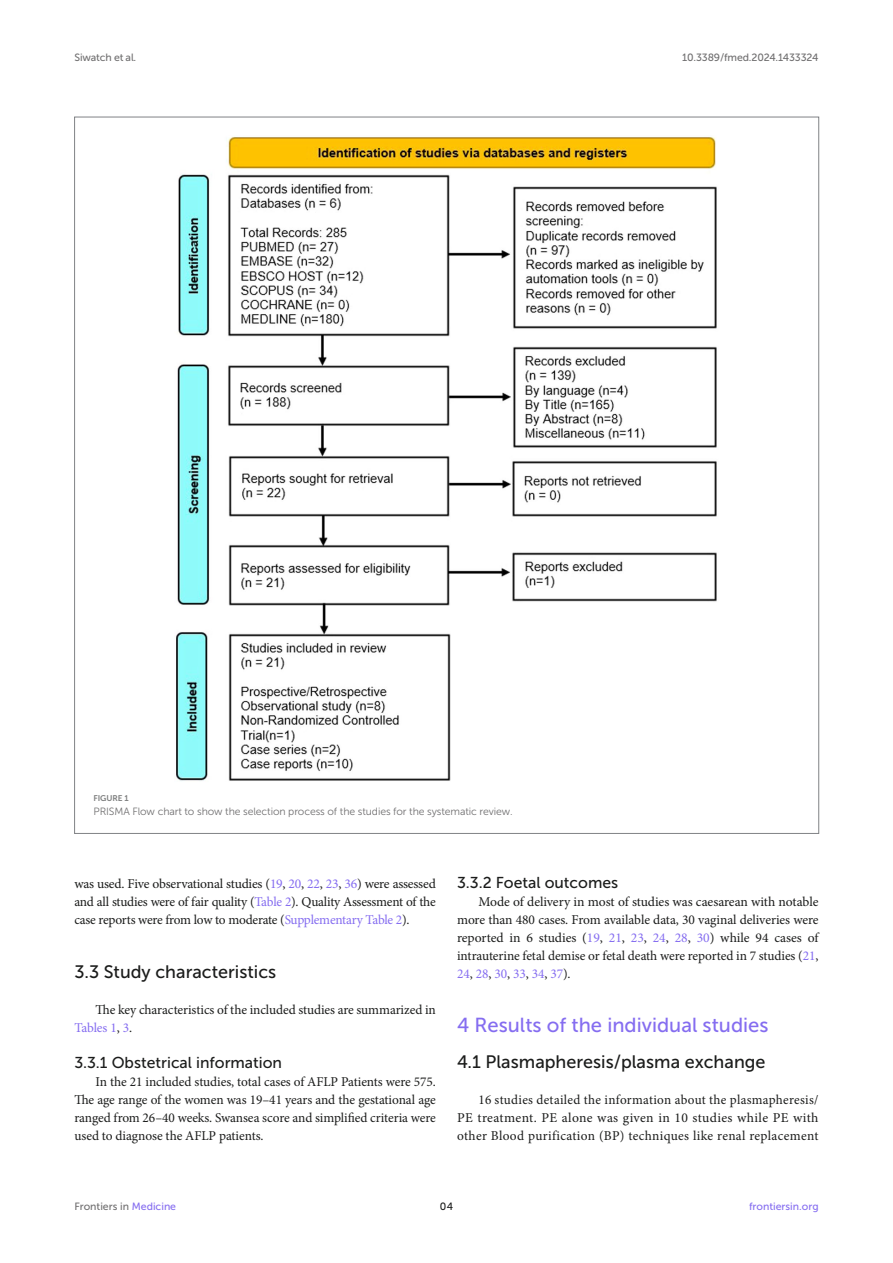
<style>
.page{position:relative;width:893px;height:1263px;background:#fff}
.page>*{position:absolute;margin:0;border:0;box-sizing:border-box;transform-origin:0 0}
.HEAD_1{font:20.25px "Museo Sans 500";color:#856df0}
.HEAD_2_after_HEAD_1{font:18px "Museo Sans 500";color:#1b1c1b}
.HEAD_2{font:18px "Museo Sans 500";color:#1b1c1b}
.HEAD_3{font:15.75px "Museo Sans 500";color:#1b1c1b}
.TEXT_FLUSH{font:13.5px/18px "Minion Pro";letter-spacing:-.005em;color:#1b1c1b;text-align:justify}
.FIG_LEG{font:10.5px "Museo Sans 300";letter-spacing:-.01em;color:#706f70}
.t1{font:10.5px "Museo Sans 500";letter-spacing:-.015em;color:#706f70}
.t2{font:10.5px "Museo Sans 500";color:#856df0}
.t3{font:10.5px "Museo Sans 500";color:#1b1c1b}
.FIG_HD{font:8.25px "Museo Sans 700";letter-spacing:-.01em;color:#7e7f7f}
.s1{color:#856df0}
</style>
<div class="page">
<img style="left:176px;top:137px;width:541px;height:644px">
<p class="t1" style="left:74px;top:51px;width:63px">Siwatch et al.</p>
<p class="t1" style="left:682px;top:51px;width:138px">10.3389/fmed.2024.1433324</p>
<p class="FIG_HD" style="left:94px;top:793px;width:37px">FIGURE 1</p>
<p class="FIG_LEG" style="left:94px;top:805px;width:421px">PRISMA Flow chart to show the selection process of the studies for the systematic review.</p>
<p class="TEXT_FLUSH" style="left:74px;top:875px;width:363px">was used. Five observational studies (<span class="s1">19</span>, <span class="s1">20</span>, <span class="s1">22</span>, <span class="s1">23</span>, <span class="s1">36</span>) were assessed and all studies were of fair quality (<span class="s1">Table 2</span>). Quality Assessment of the case reports were from low to moderate (<span class="s1">Supplementary Table 2</span>).</p>
<p class="HEAD_2" style="left:74px;top:962px;width:203px">3.3 Study characteristics</p>
<p class="TEXT_FLUSH" style="left:74px;top:1001px;width:363px;text-indent:21px">The key characteristics of the included studies are summarized in<br><span class="s1">Tables 1</span>, <span class="s1">3</span>.</p>
<p class="HEAD_3" style="left:74px;top:1054px;width:209px">3.3.1 Obstetrical information</p>
<p class="TEXT_FLUSH" style="left:74px;top:1073px;width:363px;text-indent:21px">In the 21 included studies, total cases of AFLP Patients were 575.<br>The age range of the women was 19–41 years and the gestational age ranged from 26–40 weeks. Swansea score and simplified criteria were used to diagnose the AFLP patients.</p>
<p class="HEAD_3" style="left:457px;top:874px;width:163px">3.3.2 Foetal outcomes</p>
<p class="TEXT_FLUSH" style="left:457px;top:893px;width:363px;text-indent:21px">Mode of delivery in most of studies was caesarean with notable more than 480 cases. From available data, 30 vaginal deliveries were reported in 6 studies (<span class="s1">19</span>, <span class="s1">21</span>, <span class="s1">23</span>, <span class="s1">24</span>, <span class="s1">28</span>, <span class="s1">30</span>) while 94 cases of intrauterine fetal demise or fetal death were reported in 7 studies (<span class="s1">21</span>, <span class="s1">24</span>, <span class="s1">28</span>, <span class="s1">30</span>, <span class="s1">33</span>, <span class="s1">34</span>, <span class="s1">37</span>).</p>
<p class="HEAD_1" style="left:457px;top:1014px;width:313px">4 Results of the individual studies</p>
<p class="HEAD_2_after_HEAD_1" style="left:457px;top:1052px;width:310px">4.1 Plasmapheresis/plasma exchange</p>
<p class="TEXT_FLUSH" style="left:457px;top:1091px;width:363px;text-indent:21px">16 studies detailed the information about the plasmapheresis/ PE treatment. PE alone was given in 10 studies while PE with other Blood purification (BP) techniques like renal replacement</p>
<p class="t1" style="left:74px;top:1200px;width:103px">Frontiers in <span class="s1">Medicine</span></p>
<p class="t3" style="left:440px;top:1200px;width:15px">04</p>
<p class="t2" style="left:749px;top:1200px;width:71px">frontiersin.org</p>
</div>
